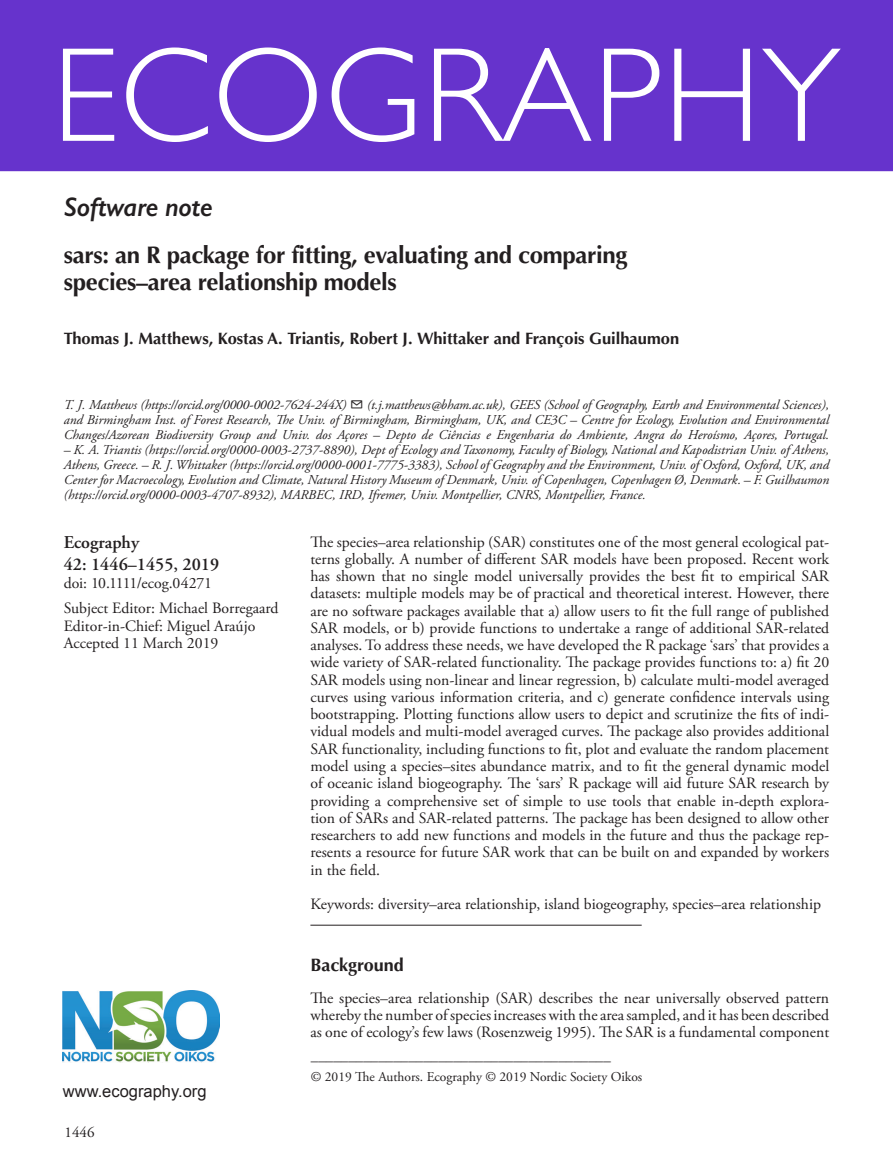
<style>
.page{position:relative;width:893px;height:1174px;background:#fff}
.page>*{position:absolute;margin:0;border:0;box-sizing:border-box;transform-origin:0 0}
.ECOG_Title{font:300 135px "Gill Sans";letter-spacing:.01em;color:#fff}
.AT_TYPE{font:italic 600 27px "Gill Sans";letter-spacing:-.015em;color:#231f20}
.CT{font:700 24px/27px "Optima LT Std";letter-spacing:-.015em;color:#231f20}
.Corres{font:600 18px "Adobe Garamond Pro";color:#231f20}
.H1_Rule{font:700 18px "Optima LT Std";color:#231f20}
.AU{font:700 16.5px "Optima LT Std";color:#231f20}
.t1{font:16.5px "Arial";color:#231f20}
.ABS_TXT{font:15.75px/17.2px "Adobe Garamond Pro";color:#231f20;text-align:justify}
.TXT_Open{font:15.75px/17.2px "Adobe Garamond Pro";color:#231f20;text-align:justify}
.Keywords{font:15.75px "Adobe Garamond Pro";color:#231f20}
.Corres1{font:15.75px "Adobe Garamond Pro";letter-spacing:-.005em;color:#231f20}
.t2{font:15px "Adobe Garamond Pro";color:#231f20}
.Address{font:italic 13.5px/15px "Adobe Garamond Pro";color:#231f20;text-align:justify}
.FM_Note{font:13.5px "Adobe Garamond Pro";color:#231f20}
</style>
<div class="page">
<div style="left:0;top:0;width:893px;height:171px;background:#63c"></div>
<img style="left:63px;top:990px;width:156px;height:72px">
<hr style="left:310px;top:924px;width:332px;height:1px;background:#231f20">
<p class="ECOG_Title" style="left:52px;top:-10px;width:790px">ECOGRAPHY</p>
<p class="AT_TYPE" style="left:64px;top:191px;width:150px">Software note</p>
<p class="CT" style="left:64px;top:242px;width:565px">sars: an R package for fitting, evaluating and comparing species–area relationship models</p>
<p class="AU" style="left:64px;top:329px;width:617px">Thomas J. Matthews, Kostas A. Triantis, Robert J. Whittaker and François Guilhaumon</p>
<p class="Address" style="left:64px;top:397px;width:767px">T. J. Matthews (https://orcid.org/0000-0002-7624-244X) ✉ (t.j.matthews@bham.ac.uk), GEES (School of Geography, Earth and Environmental Sciences), and Birmingham Inst. of Forest Research, The Univ. of Birmingham, Birmingham, UK, and CE3C – Centre for Ecology, Evolution and Environmental Changes/Azorean Biodiversity Group and Univ. dos Açores – Depto de Ciências e Engenharia do Ambiente, Angra do Heroísmo, Açores, Portugal.</p>
<p class="Address" style="left:64px;top:442px;width:767px">– K. A. Triantis (https://orcid.org/0000-0003-2737-8890), Dept of Ecology and Taxonomy, Faculty of Biology, National and Kapodistrian Univ. of Athens, Athens, Greece. – R. J. Whittaker (https://orcid.org/0000-0001-7775-3383), School of Geography and the Environment, Univ. of Oxford, Oxford, UK, and Center for Macroecology, Evolution and Climate, Natural History Museum of Denmark, Univ. of Copenhagen, Copenhagen Ø, Denmark. – F. Guilhaumon (https://orcid.org/0000-0003-4707-8932), MARBEC, IRD, Ifremer, Univ. Montpellier, CNRS, Montpellier, France.</p>
<p class="Corres" style="left:64px;top:532px;width:77px">Ecography</p>
<p class="Corres" style="left:64px;top:554px;width:157px">42: 1446–1455, 2019</p>
<p class="Corres1" style="left:64px;top:573px;width:150px">doi: 10.1111/ecog.04271</p>
<p class="ABS_TXT" style="left:64px;top:600px;width:216px">Subject Editor: Michael Borregaard</p>
<p class="ABS_TXT" style="left:64px;top:617px;width:193px">Editor-in-Chief: Miguel Araújo</p>
<p class="ABS_TXT" style="left:64px;top:635px;width:156px">Accepted 11 March 2019</p>
<p class="t1" style="left:63px;top:1080px;width:145px">www.ecography.org</p>
<p class="t2" style="left:65px;top:1123px;width:31px">1446</p>
<p class="ABS_TXT" style="left:310px;top:533px;width:520px">The species–area relationship (SAR) constitutes one of the most general ecological pat&shy;terns globally. A number of different SAR models have been proposed. Recent work has shown that no single model universally provides the best fit to empirical SAR datasets: multiple models may be of practical and theoretical interest. However, there are no software packages available that a) allow users to fit the full range of published SAR models, or b) provide functions to undertake a range of additional SAR-related analyses. To address these needs, we have developed the R package ‘sars’ that provides a wide variety of SAR-related functionality. The package provides functions to: a) fit 20<br>SAR models using non-linear and linear regression, b) calculate multi-model averaged curves using various information criteria, and c) generate confidence intervals using bootstrapping. Plotting functions allow users to depict and scrutinize the fits of indi&shy;vidual models and multi-model averaged curves. The package also provides additional SAR functionality, including functions to fit, plot and evaluate the random placement model using a species–sites abundance matrix, and to fit the general dynamic model of oceanic island biogeography. The ‘sars’ R package will aid future SAR research by providing a comprehensive set of simple to use tools that enable in-depth explora&shy;tion of SARs and SAR-related patterns. The package has been designed to allow other researchers to add new functions and models in the future and thus the package rep&shy;resents a resource for future SAR work that can be built on and expanded by workers in the field.</p>
<p class="Keywords" style="left:310px;top:894px;width:512px">Keywords: diversity–area relationship, island biogeography, species–area relationship</p>
<p class="H1_Rule" style="left:310px;top:954px;width:95px">Background</p>
<p class="TXT_Open" style="left:310px;top:989px;width:520px">The species–area relationship (SAR) describes the near universally observed pattern whereby the number of species increases with the area sampled, and it has been described as one of ecology’s few laws (Rosenzweig 1995). The SAR is a fundamental component</p>
<p class="t2" style="left:311px;top:1051px;width:301px">––––––––––––––––––––––––––––––––––––––––</p>
<p class="FM_Note" style="left:311px;top:1068px;width:333px">© 2019 The Authors. Ecography © 2019 Nordic Society Oikos</p>
</div>
